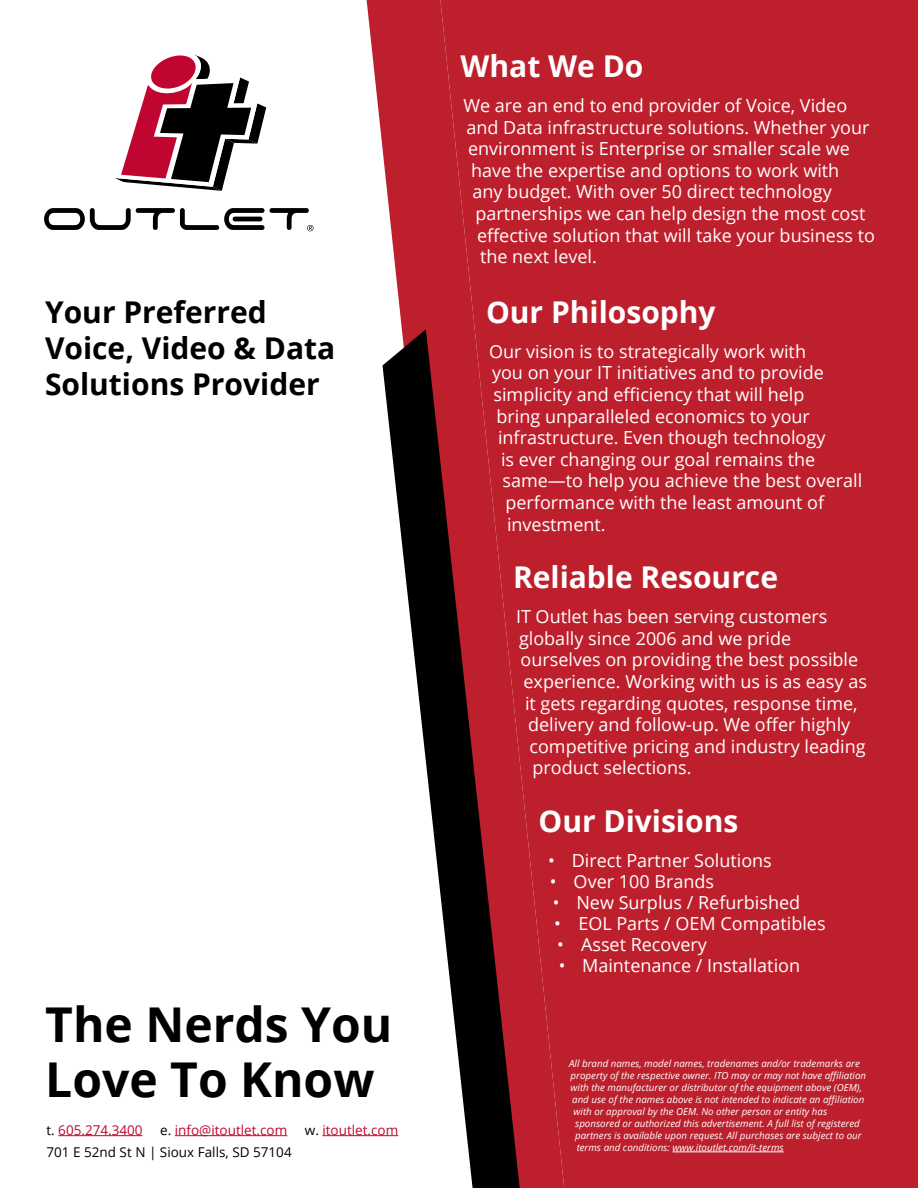
<style>
.page{position:relative;width:918px;height:1188px;background:#fff}
.page>*{position:absolute;margin:0;border:0;box-sizing:border-box;transform-origin:0 0}
.t1{font:700 48px/55.5px "Open Sans";color:#000}
.t2{font:700 30px "Open Sans";color:#fff}
.t3{font:700 30px/36px "Open Sans";color:#000}
.t4{font:18px "Open Sans";color:#fff}
.t5{font:13.5px "Open Sans";color:#c00630}
.t6{font:13.5px "Open Sans";color:#000}
.t7{font:italic 9.75px "Open Sans";color:#fff}
.s1{color:#000}
</style>
<div class="page">
<div style="left:564px;top:0;width:354px;height:1188px;background:#bd202c"></div>
<svg style="left:367px;top:0;width:197px;height:1188px;fill:#bd202c"></svg>
<svg style="left:383px;top:329px;width:137px;height:859px"></svg>
<svg style="left:115px;top:54px;width:151px;height:137px"></svg>
<svg style="left:44px;top:208px;width:270px;height:23px"></svg>
<hr style="left:672px;top:1152px;width:112px;height:1px;background:#fff">
<hr style="left:58px;top:1135px;width:85px;height:1px;background:#c00630">
<hr style="left:175px;top:1135px;width:112px;height:1px;background:#c00630">
<hr style="left:322px;top:1135px;width:76px;height:1px;background:#c00630">
<h2 class="t3" style="left:45px;top:293px;width:292px">Your Preferred<br>Voice, Video &amp; Data<br>Solutions Provider</h2>
<h1 class="t1" style="left:45px;top:995px;width:349px">The Nerds You<br>Love To Know</h1>
<p class="t5" style="left:46px;top:1121px;width:98px"><span class="s1">t.</span> 605.274.3400</p>
<p class="t5" style="left:160px;top:1121px;width:129px"><span class="s1">e.</span> info@itoutlet.com</p>
<p class="t5" style="left:305px;top:1121px;width:95px"><span class="s1">w.</span> itoutlet.com</p>
<p class="t6" style="left:46px;top:1143px;width:247px">701 E 52nd St N | Sioux Falls, SD 57104</p>
<h2 class="t2" style="left:460px;top:45px;width:184px">What We Do</h2>
<p class="t4" style="left:464px;top:93px;width:385px">We are an end to end provider of Voice, Video</p>
<p class="t4" style="left:467px;top:115px;width:405px">and Data infrastructure solutions. Whether your</p>
<p class="t4" style="left:468px;top:136px;width:383px">environment is Enterprise or smaller scale we</p>
<p class="t4" style="left:471px;top:158px;width:370px">have the expertise and options to work with</p>
<p class="t4" style="left:472px;top:180px;width:361px">any budget. With over 50 direct technology</p>
<p class="t4" style="left:476px;top:201px;width:391px">partnerships we can help design the most cost</p>
<p class="t4" style="left:477px;top:223px;width:400px">effective solution that will take your business to</p>
<p class="t4" style="left:480px;top:244px;width:118px">the next level.</p>
<h2 class="t2" style="left:486px;top:291px;width:231px">Our Philosophy</h2>
<p class="t4" style="left:489px;top:339px;width:319px">Our vision is to strategically work with</p>
<p class="t4" style="left:492px;top:360px;width:333px">you on your IT initiatives and to provide</p>
<p class="t4" style="left:494px;top:382px;width:313px">simplicity and efficiency that will help</p>
<p class="t4" style="left:497px;top:404px;width:315px">bring unparalleled economics to your</p>
<p class="t4" style="left:498px;top:425px;width:329px">infrastructure. Even though technology</p>
<p class="t4" style="left:501px;top:447px;width:316px">is ever changing our goal remains the</p>
<p class="t4" style="left:502px;top:468px;width:361px">same—to help you achieve the best overall</p>
<p class="t4" style="left:506px;top:490px;width:320px">performance with the least amount of</p>
<p class="t4" style="left:507px;top:512px;width:100px">investment.</p>
<h2 class="t2" style="left:513px;top:556px;width:267px">Reliable Resource</h2>
<p class="t4" style="left:516px;top:604px;width:313px">IT Outlet has been serving customers</p>
<p class="t4" style="left:519px;top:626px;width:274px">globally since 2006 and we pride</p>
<p class="t4" style="left:520px;top:648px;width:339px">ourselves on providing the best possible</p>
<p class="t4" style="left:524px;top:669px;width:345px">experience. Working with us is as easy as</p>
<p class="t4" style="left:525px;top:691px;width:334px">it gets regarding quotes, response time,</p>
<p class="t4" style="left:528px;top:712px;width:324px">delivery and follow-up. We offer highly</p>
<p class="t4" style="left:530px;top:734px;width:338px">competitive pricing and industry leading</p>
<p class="t4" style="left:533px;top:756px;width:161px">product selections.</p>
<h2 class="t2" style="left:538px;top:800px;width:201px">Our Divisions</h2>
<p class="t4" style="left:548px;top:848px;width:225px">• Direct Partner Solutions</p>
<p class="t4" style="left:550px;top:869px;width:166px">• Over 100 Brands</p>
<p class="t4" style="left:553px;top:890px;width:249px">• New Surplus / Refurbished</p>
<p class="t4" style="left:554px;top:911px;width:273px">• EOL Parts / OEM Compatibles</p>
<p class="t4" style="left:557px;top:932px;width:151px">• Asset Recovery</p>
<p class="t4" style="left:559px;top:953px;width:243px">• Maintenance / Installation</p>
<p class="t7" style="left:569px;top:1057px;width:292px">All brand names, model names, tradenames and/or trademarks are</p>
<p class="t7" style="left:571px;top:1069px;width:297px">property of the respective owner. ITO may or may not have affiliation</p>
<p class="t7" style="left:571px;top:1081px;width:293px">with the manufacturer or distributor of the equipment above (OEM),</p>
<p class="t7" style="left:572px;top:1093px;width:294px">and use of the names above is not intended to indicate an affiliation</p>
<p class="t7" style="left:574px;top:1105px;width:255px">with or approval by the OEM. No other person or entity has</p>
<p class="t7" style="left:575px;top:1117px;width:286px">sponsored or authorized this advertisement. A full list of registered</p>
<p class="t7" style="left:575px;top:1129px;width:288px">partners is available upon request. All purchases are subject to our</p>
<p class="t7" style="left:577px;top:1141px;width:209px">terms and conditions: www.itoutlet.com/it-terms</p>
</div>
